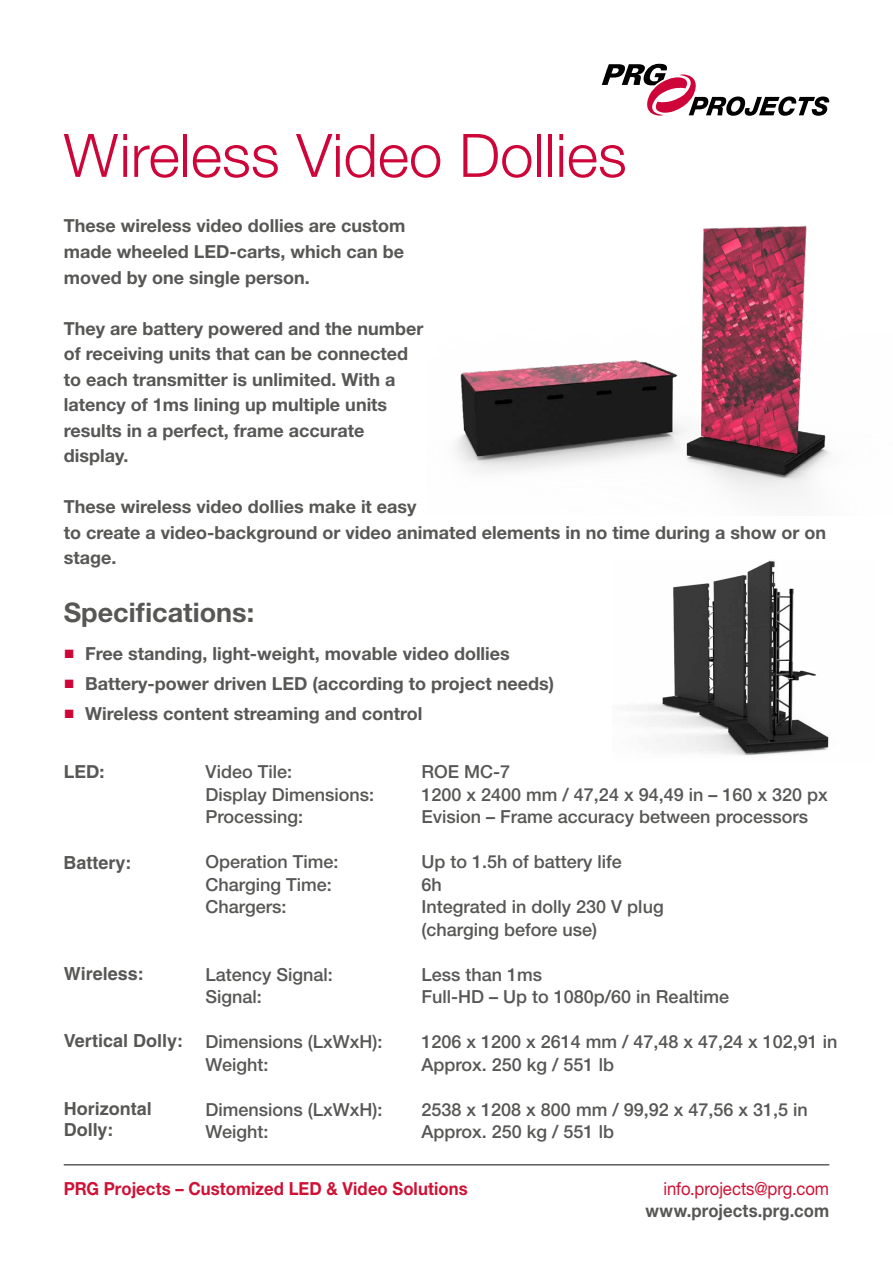
<style>
.page{position:relative;width:893px;height:1263px;background:#fff}
.page>*{position:absolute;margin:0;border:0;box-sizing:border-box;transform-origin:0 0}
.t1{font:300 60px "Helvetica Neue LT";color:#ce0538}
.t2{font:700 27px "Helvetica Neue LT";color:#575756}
.t3{font:700 18px/25.5px "Helvetica Neue LT";color:#575756}
.t4{font:500 18px/22.5px "Helvetica Neue LT";color:#575756}
.t5{font:700 18px/21.6px "Helvetica LT";color:#575756}
.t6{font:700 18px "Helvetica Neue LT";letter-spacing:.005em;color:#cf1135;scale:.93 1}
.t7{font:18px "Helvetica Neue LT";letter-spacing:-.005em;color:#cf1135;scale:.93 1}
.t8{font:700 18px "Helvetica Neue LT";color:#575756;scale:.93 1}
.s1{font-family:"Arial";color:#ce0538}
</style>
<div class="page">
<img style="left:456px;top:225px;width:374px;height:272px">
<img style="left:635px;top:560px;width:194px;height:196px">
<hr style="left:64px;top:1164px;width:765px;height:1px;background:#575756">
<svg style="left:602px;top:64px;width:227px;height:52px"></svg>
<h1 class="t1" style="left:64px;top:119px;width:564px">Wireless Video Dollies</h1>
<p class="t3" style="left:64px;top:213px;width:343px;text-align:justify">These wireless video dollies are custom made wheeled LED-carts, which can be moved by one single person.</p>
<p class="t3" style="left:64px;top:315px;width:361px">They are battery powered and the number of receiving units that can be connected to each transmitter is unlimited. With a latency of 1ms lining up multiple units results in a perfect, frame accurate display.</p>
<p class="t3" style="left:64px;top:493px;width:764px">These wireless video dollies make it easy<br>to create a video-background or video animated elements in no time during a show or on stage.</p>
<h2 class="t2" style="left:64px;top:596px;width:192px">Specifications:</h2>
<p class="t3" style="left:64px;top:640px;width:448px"><span class="s1">■</span> Free standing, light-weight, movable video dollies</p>
<p class="t3" style="left:64px;top:670px;width:492px"><span class="s1">■</span> Battery-power driven LED (according to project needs)</p>
<p class="t3" style="left:64px;top:700px;width:360px"><span class="s1">■</span> Wireless content streaming and control</p>
<p class="t3" style="left:64px;top:759px;width:42px">LED:</p>
<p class="t5" style="left:63px;top:852px;width:70px">Battery:</p>
<p class="t5" style="left:64px;top:962px;width:82px">Wireless:</p>
<p class="t5" style="left:64px;top:1030px;width:121px">Vertical Dolly:</p>
<p class="t5" style="left:64px;top:1097px;width:90px">Horizontal<br>Dolly:</p>
<p class="t4" style="left:206px;top:760px;width:88px">Video Tile:</p>
<p class="t4" style="left:422px;top:760px;width:90px">ROE MC-7</p>
<p class="t4" style="left:206px;top:783px;width:170px">Display Dimensions:</p>
<p class="t4" style="left:422px;top:783px;width:408px">1200 x 2400 mm / 47,24 x 94,49 in – 160 x 320 px</p>
<p class="t4" style="left:206px;top:805px;width:99px">Processing:</p>
<p class="t4" style="left:422px;top:805px;width:388px">Evision – Frame accuracy between processors</p>
<p class="t4" style="left:206px;top:850px;width:135px">Operation Time:</p>
<p class="t4" style="left:422px;top:850px;width:202px">Up to 1.5h of battery life</p>
<p class="t4" style="left:206px;top:873px;width:128px">Charging Time:</p>
<p class="t4" style="left:422px;top:873px;width:22px">6h</p>
<p class="t4" style="left:206px;top:895px;width:83px">Chargers:</p>
<p class="t4" style="left:422px;top:895px;width:244px">Integrated in dolly 230 V plug (charging before use)</p>
<p class="t4" style="left:206px;top:963px;width:129px">Latency Signal:</p>
<p class="t4" style="left:422px;top:963px;width:122px">Less than 1ms</p>
<p class="t4" style="left:206px;top:985px;width:58px">Signal:</p>
<p class="t4" style="left:422px;top:985px;width:309px">Full-HD – Up to 1080p/60 in Realtime</p>
<p class="t4" style="left:206px;top:1030px;width:179px">Dimensions (LxWxH):</p>
<p class="t4" style="left:422px;top:1030px;width:418px">1206 x 1200 x 2614 mm / 47,48 x 47,24 x 102,91 in</p>
<p class="t4" style="left:206px;top:1053px;width:65px">Weight:</p>
<p class="t4" style="left:422px;top:1053px;width:194px">Approx. 250 kg / 551 lb</p>
<p class="t4" style="left:206px;top:1098px;width:179px">Dimensions (LxWxH):</p>
<p class="t4" style="left:422px;top:1098px;width:388px">2538 x 1208 x 800 mm / 99,92 x 47,56 x 31,5 in</p>
<p class="t4" style="left:206px;top:1120px;width:65px">Weight:</p>
<p class="t4" style="left:422px;top:1120px;width:194px">Approx. 250 kg / 551 lb</p>
<p class="t6" style="left:64px;top:1177px;width:436px">PRG Projects – Customized LED &amp; Video Solutions</p>
<p class="t7" style="left:664px;top:1177px;width:180px">info.projects@prg.com</p>
<p class="t8" style="left:645px;top:1199px;width:199px">www.projects.prg.com</p>
</div>
